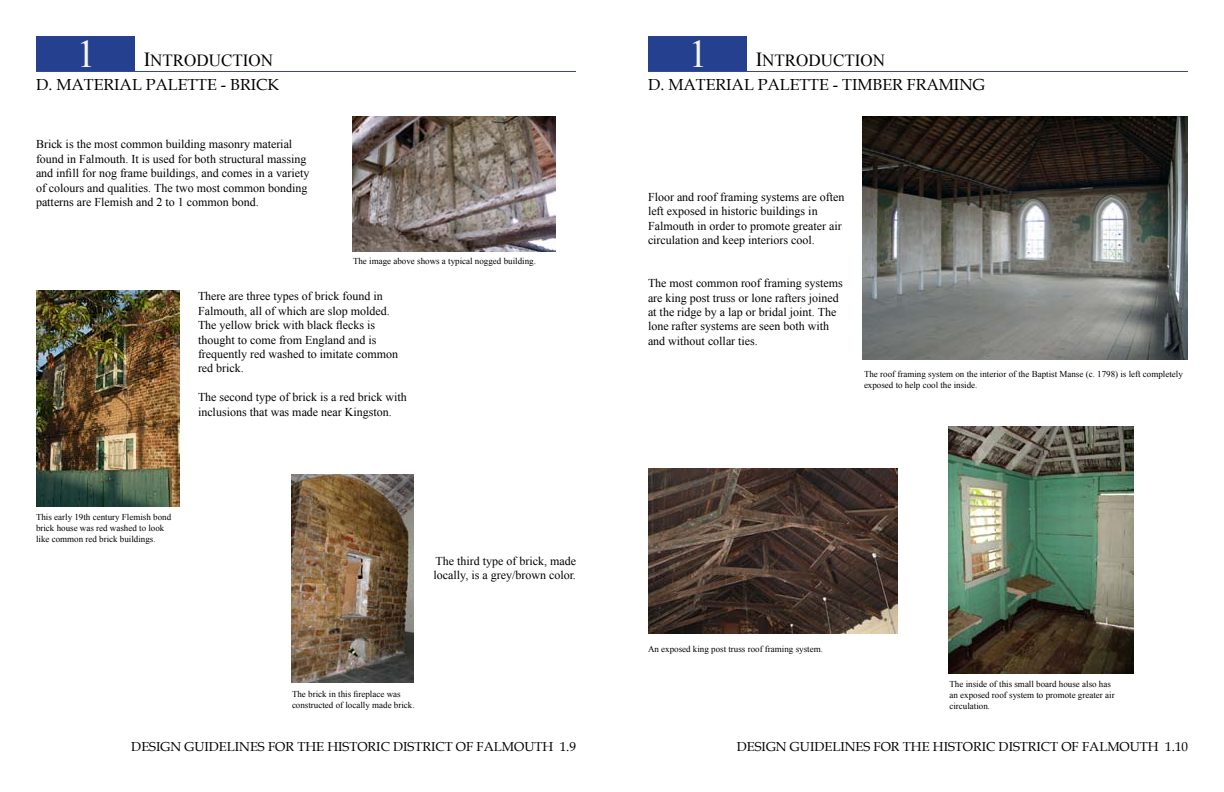
<style>
.page{position:relative;width:1224px;height:792px;background:#fff}
.page>*{position:absolute;margin:0;border:0;box-sizing:border-box;transform-origin:0 0}
.t1{font:39px "Times New Roman";color:#f5f6f6}
.t2{font:17px "Times New Roman";color:#000}
.t3{font:16px "Book Antiqua";color:#000}
.t4{font:13px "Book Antiqua";color:#000}
.t5{font:12px/14.4px "Times New Roman";color:#000}
.t6{font:9px/10.8px "Times New Roman";color:#000}
.s1{font-size:20px}
</style>
<div class="page">
<img style="left:352px;top:116px;width:204px;height:135px">
<img style="left:36px;top:290px;width:144px;height:217px">
<img style="left:291px;top:475px;width:122px;height:208px">
<div style="left:36px;top:36px;width:99px;height:35px;background:#25408f"></div>
<hr style="left:36px;top:71px;width:540px;height:1px;background:#344994">
<img style="left:863px;top:116px;width:325px;height:244px">
<img style="left:948px;top:427px;width:186px;height:247px">
<img style="left:648px;top:468px;width:249px;height:165px">
<div style="left:648px;top:36px;width:99px;height:35px;background:#25408f"></div>
<hr style="left:648px;top:71px;width:540px;height:1px;background:#344994">
<h1 class="t1" style="left:77px;top:27px;width:21px">1</h1>
<h2 class="t2" style="left:144px;top:49px;width:131px"><span class="s1">I</span>NTRODUCTION</h2>
<h3 class="t3" style="left:36px;top:74px;width:245px">D. MATERIAL PALETTE - BRICK</h3>
<p class="t5" style="left:36px;top:137px;width:275px">Brick is the most common building masonry material found in Falmouth. It is used for both structural massing and infill for nog frame buildings, and comes in a variety of colours and qualities. The two most common bonding patterns are Flemish and 2 to 1 common bond.</p>
<p class="t6" style="left:353px;top:256px;width:184px">The image above shows a typical nogged building.</p>
<p class="t5" style="left:198px;top:289px;width:202px">There are three types of brick found in Falmouth, all of which are slop molded.<br>The yellow brick with black flecks is thought to come from England and is frequently red washed to imitate common red brick.</p>
<p class="t5" style="left:198px;top:390px;width:210px">The second type of brick is a red brick with inclusions that was made near Kingston.</p>
<p class="t6" style="left:36px;top:512px;width:137px">This early 19th century Flemish bond brick house was red washed to look like common red brick buildings.</p>
<p class="t5" style="left:433px;top:553px;width:144px">The third type of brick, made locally, is a grey/brown color.</p>
<p class="t6" style="left:292px;top:688px;width:124px">The brick in this fireplace was constructed of locally made brick.</p>
<p class="t4" style="left:131px;top:738px;width:446px">DESIGN GUIDELINES FOR THE HISTORIC DISTRICT OF FALMOUTH 1.9</p>
<h1 class="t1" style="left:689px;top:27px;width:21px">1</h1>
<h2 class="t2" style="left:756px;top:49px;width:131px"><span class="s1">I</span>NTRODUCTION</h2>
<h3 class="t3" style="left:648px;top:74px;width:338px">D. MATERIAL PALETTE - TIMBER FRAMING</h3>
<p class="t5" style="left:648px;top:189px;width:198px">Floor and roof framing systems are often left exposed in historic buildings in Falmouth in order to promote greater air circulation and keep interiors cool.</p>
<p class="t5" style="left:648px;top:276px;width:196px">The most common roof framing systems are king post truss or lone rafters joined at the ridge by a lap or bridal joint. The lone rafter systems are seen both with and without collar ties.</p>
<p class="t6" style="left:864px;top:369px;width:320px">The roof framing system on the interior of the Baptist Manse (c. 1798) is left completely exposed to help cool the inside.</p>
<p class="t6" style="left:648px;top:644px;width:176px">An exposed king post truss roof framing system.</p>
<p class="t6" style="left:950px;top:679px;width:167px">The inside of this small board house also has an exposed roof system to promote greater air circulation.</p>
<p class="t4" style="left:737px;top:738px;width:453px">DESIGN GUIDELINES FOR THE HISTORIC DISTRICT OF FALMOUTH 1.10</p>
</div>
